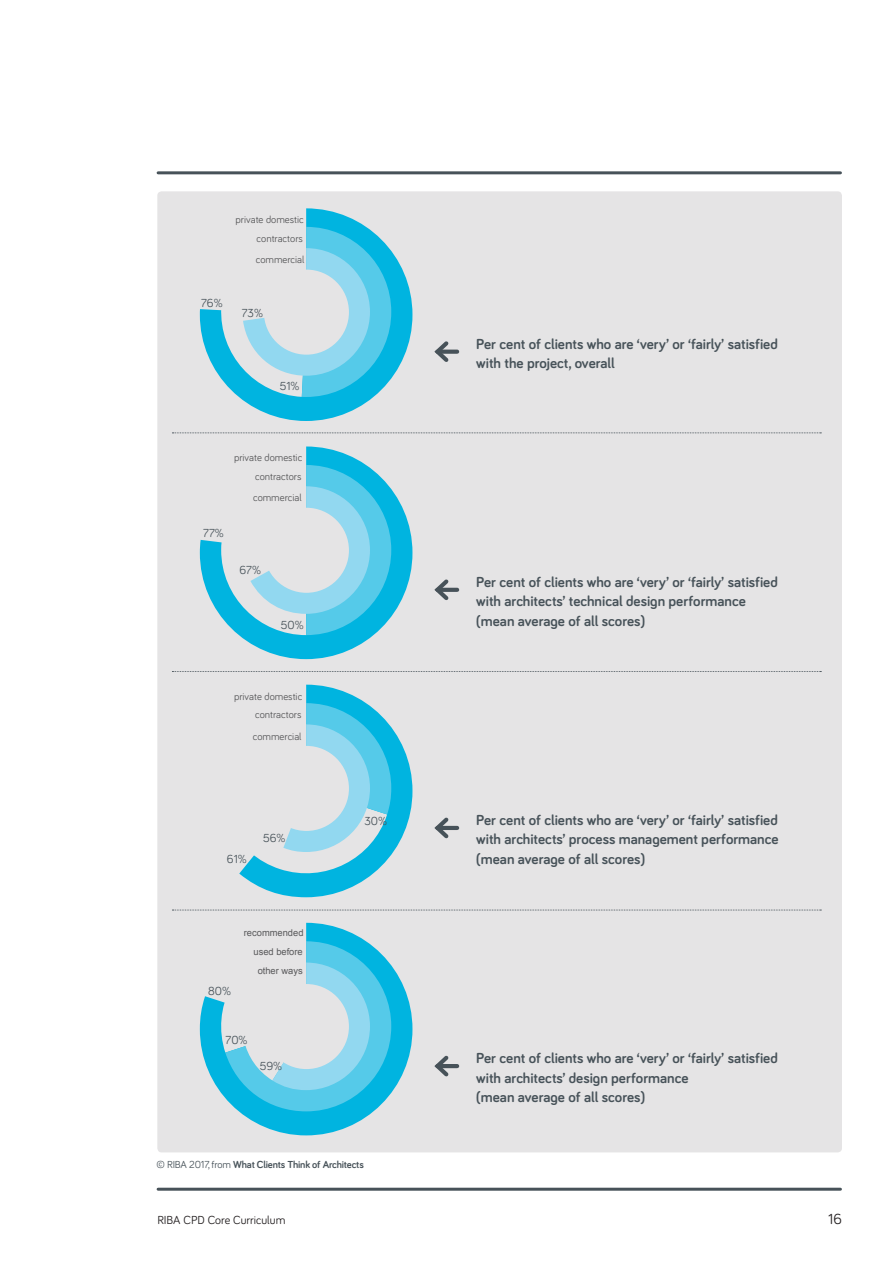
<style>
.page{position:relative;width:893px;height:1263px;background:#fff}
.page>*{position:absolute;margin:0;border:0;box-sizing:border-box;transform-origin:0 0}
.t1{font:700 15px/19.5px "Bariol";color:#475259;text-align:justify}
.t2{font:15px "Bariol";color:#231f20}
.ParaStyle01-Leading{font:12px "Bariol";color:#475259}
.t3{font:12px "Bariol";color:#231f20}
.ParaStyle01-Leading-2{font:10.5px "Bariol";color:#58585a}
.t4{font:700 10.5px "Bariol";letter-spacing:-.015em;color:#475259}
.ParaStyle01-Leading-3{font:9.3px "Arial";color:#58585a}
.s1{font-weight:400}
</style>
<div class="page">
<div style="left:157px;top:191px;width:685px;height:961px;background:#e5e4e5;border-radius:4px"></div>
<hr style="left:158px;top:171px;width:682px;height:3px;background:#475259">
<hr style="left:158px;top:1188px;width:682px;height:3px;background:#475259">
<div style="left:200px;top:208px;width:212px;height:213px;background:#00b4e0;border-radius:106px"></div>
<svg style="left:200px;top:208px;width:191px;height:189px"></svg>
<div style="left:264px;top:270px;width:85px;height:85px;background:#e5e4e5;border-radius:43px"></div>
<svg style="left:452px;top:350px;width:5px;height:4px"></svg>
<svg style="left:434px;top:341px;width:18px;height:21px"></svg>
<svg style="left:452px;top:588px;width:5px;height:4px"></svg>
<svg style="left:434px;top:579px;width:18px;height:21px"></svg>
<hr style="left:437px;top:826px;width:20px;height:4px;background:#475259">
<svg style="left:434px;top:817px;width:18px;height:22px"></svg>
<hr style="left:437px;top:1064px;width:20px;height:4px;background:#475259">
<svg style="left:434px;top:1055px;width:18px;height:22px"></svg>
<svg style="left:200px;top:489px;width:212px;height:170px"></svg>
<svg style="left:201px;top:446px;width:190px;height:189px"></svg>
<div style="left:264px;top:508px;width:85px;height:85px;background:#e5e4e5;border-radius:43px"></div>
<svg style="left:239px;top:685px;width:173px;height:212px"></svg>
<div style="left:264px;top:746px;width:85px;height:85px;background:#e5e4e5;border-radius:43px"></div>
<svg style="left:200px;top:923px;width:212px;height:212px"></svg>
<div style="left:264px;top:984px;width:85px;height:85px;background:#e5e4e5;border-radius:43px"></div>
<svg style="left:172px;top:432px;width:649px;height:1px"></svg>
<svg style="left:172px;top:671px;width:649px;height:1px"></svg>
<svg style="left:172px;top:910px;width:649px;height:1px"></svg>
<p class="ParaStyle01-Leading-2" style="left:236px;top:213px;width:70px">private domestic</p>
<p class="ParaStyle01-Leading-2" style="left:256px;top:252px;width:50px">commercial</p>
<p class="ParaStyle01-Leading-2" style="left:257px;top:231px;width:48px">contractors</p>
<p class="ParaStyle01-Leading" style="left:201px;top:294px;width:23px">76%</p>
<p class="ParaStyle01-Leading" style="left:242px;top:304px;width:23px">73%</p>
<p class="ParaStyle01-Leading" style="left:280px;top:377px;width:21px">51%</p>
<p class="ParaStyle01-Leading" style="left:203px;top:525px;width:22px">77%</p>
<p class="ParaStyle01-Leading-2" style="left:234px;top:451px;width:70px">private domestic</p>
<p class="ParaStyle01-Leading-2" style="left:253px;top:490px;width:50px">commercial</p>
<p class="ParaStyle01-Leading-2" style="left:255px;top:469px;width:48px">contractors</p>
<p class="ParaStyle01-Leading" style="left:239px;top:562px;width:23px">67%</p>
<p class="ParaStyle01-Leading" style="left:281px;top:617px;width:24px">50%</p>
<p class="ParaStyle01-Leading-2" style="left:234px;top:689px;width:70px">private domestic</p>
<p class="ParaStyle01-Leading-2" style="left:253px;top:729px;width:50px">commercial</p>
<p class="ParaStyle01-Leading-2" style="left:255px;top:707px;width:48px">contractors</p>
<p class="ParaStyle01-Leading" style="left:263px;top:830px;width:24px">56%</p>
<p class="ParaStyle01-Leading" style="left:227px;top:851px;width:21px">61%</p>
<p class="ParaStyle01-Leading" style="left:208px;top:983px;width:24px">80%</p>
<p class="ParaStyle01-Leading-3" style="left:244px;top:927px;width:61px">recommended</p>
<p class="ParaStyle01-Leading-3" style="left:258px;top:964px;width:47px">other ways</p>
<p class="ParaStyle01-Leading-3" style="left:253px;top:945px;width:51px">used before</p>
<p class="ParaStyle01-Leading" style="left:226px;top:1032px;width:23px">70%</p>
<p class="ParaStyle01-Leading" style="left:260px;top:1057px;width:24px">59%</p>
<p class="ParaStyle01-Leading" style="left:364px;top:812px;width:24px">30%</p>
<p class="t4" style="left:157px;top:1157px;width:209px"><span class="s1">© RIBA 2017, from</span> What Clients Think of Architects</p>
<p class="t1" style="left:476px;top:333px;width:303px">Per cent of clients who are ‘very’ or ‘fairly’ satisfied</p>
<p class="t1" style="left:476px;top:353px;width:140px">with the project, overall</p>
<p class="t1" style="left:476px;top:571px;width:303px">Per cent of clients who are ‘very’ or ‘fairly’ satisfied</p>
<p class="t1" style="left:476px;top:591px;width:271px">with architects’ technical design performance</p>
<p class="t1" style="left:476px;top:610px;width:170px">(mean average of all scores)</p>
<p class="t1" style="left:476px;top:809px;width:304px">Per cent of clients who are ‘very’ or ‘fairly’ satisfied with architects’ process management performance (mean average of all scores)</p>
<p class="t1" style="left:476px;top:1048px;width:303px">Per cent of clients who are ‘very’ or ‘fairly’ satisfied</p>
<p class="t1" style="left:476px;top:1067px;width:214px">with architects’ design performance</p>
<p class="t1" style="left:476px;top:1087px;width:170px">(mean average of all scores)</p>
<p class="t3" style="left:157px;top:1211px;width:130px">RIBA CPD Core Curriculum</p>
<p class="t2" style="left:828px;top:1208px;width:15px">16</p>
</div>
